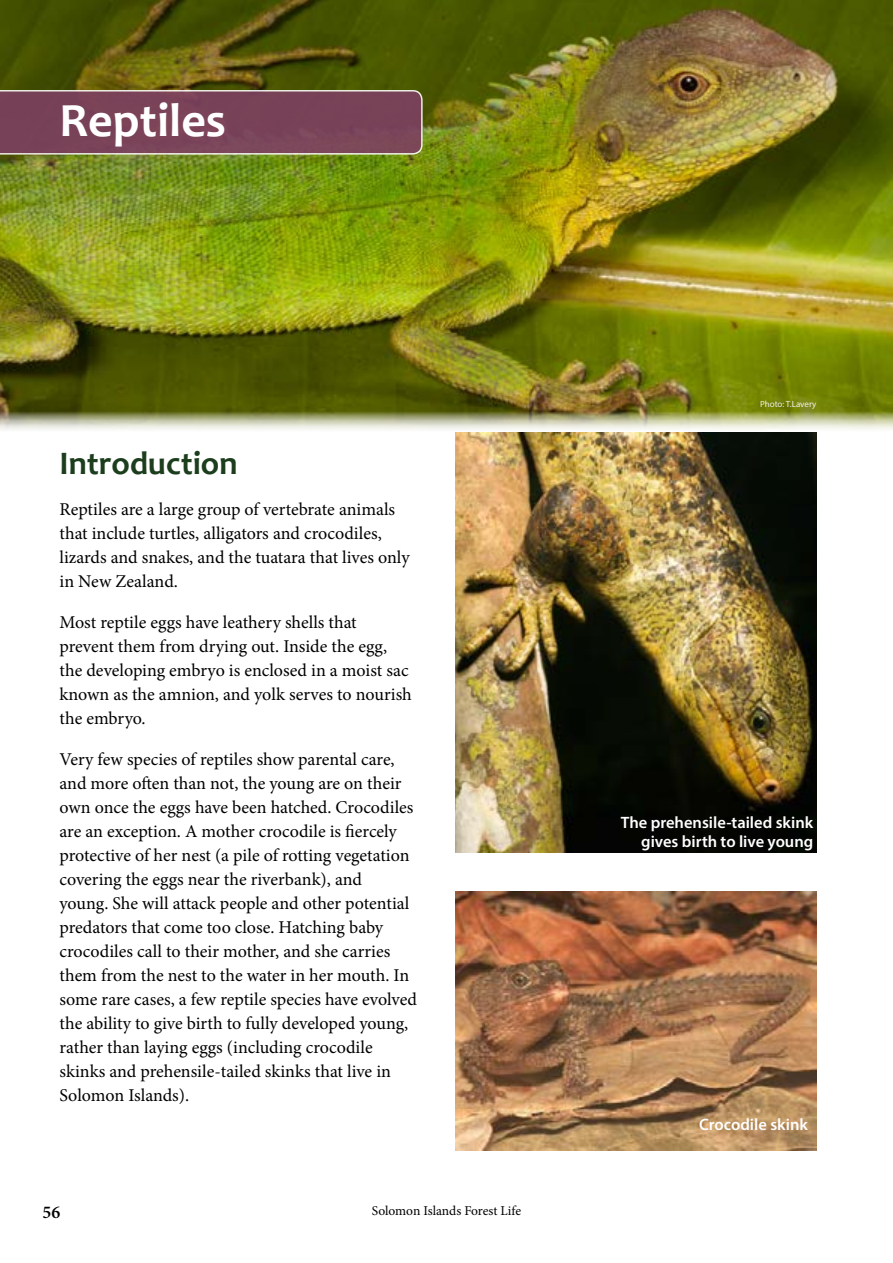
<style>
.page{position:relative;width:893px;height:1263px;background:#fff}
.page>*{position:absolute;margin:0;border:0;box-sizing:border-box;transform-origin:0 0}
.t1{font:700 48px "Candara";color:#fff}
.t2{font:700 33px "Candara";color:#1c3e1d}
.t3{font:18px/24px "Minion Pro";color:#000}
.t4{font:600 18px "Minion Pro";color:#000}
.t5{font:600 16.5px/19.8px "Myriad Pro";color:#fff;text-align:right}
.t6{font:13.5px "Minion Pro";letter-spacing:-.005em;color:#000}
.t7{font:9px "Myriad Pro";color:#fff}
</style>
<div class="page">
<img style="left:0;top:0;width:893px;height:433px">
<svg style="left:0;top:90px;width:423px;height:65px;background:#7e4b5e"></svg>
<img style="left:455px;top:433px;width:361px;height:420px">
<img style="left:455px;top:892px;width:361px;height:258px">
<h1 class="t1" style="left:60px;top:90px;width:168px">Reptiles</h1>
<h2 class="t2" style="left:60px;top:442px;width:179px">Introduction</h2>
<p class="t3" style="left:60px;top:497px;width:352px">Reptiles are a large group of vertebrate animals that include turtles, alligators and crocodiles, lizards and snakes, and the tuatara that lives only in New Zealand.</p>
<p class="t3" style="left:60px;top:610px;width:354px">Most reptile eggs have leathery shells that prevent them from drying out. Inside the egg, the developing embryo is enclosed in a moist sac known as the amnion, and yolk serves to nourish the embryo.</p>
<p class="t3" style="left:60px;top:747px;width:359px">Very few species of reptiles show parental care, and more often than not, the young are on their own once the eggs have been hatched. Crocodiles are an exception. A mother crocodile is fiercely protective of her nest (a pile of rotting vegetation covering the eggs near the riverbank), and<br>young. She will attack people and other potential predators that come too close. Hatching baby crocodiles call to their mother, and she carries them from the nest to the water in her mouth. In some rare cases, a few reptile species have evolved the ability to give birth to fully developed young, rather than laying eggs (including crocodile skinks and prehensile-tailed skinks that live in Solomon Islands).</p>
<p class="t4" style="left:43px;top:1200px;width:19px">56</p>
<p class="t6" style="left:372px;top:1202px;width:151px">Solomon Islands Forest Life</p>
<p class="t7" style="left:760px;top:399px;width:58px">Photo: T.Lavery</p>
<p class="t5" style="left:621px;top:812px;width:194px">The prehensile-tailed skink gives birth to live young</p>
<p class="t5" style="left:699px;top:1114px;width:110px">Crocodile skink</p>
</div>
